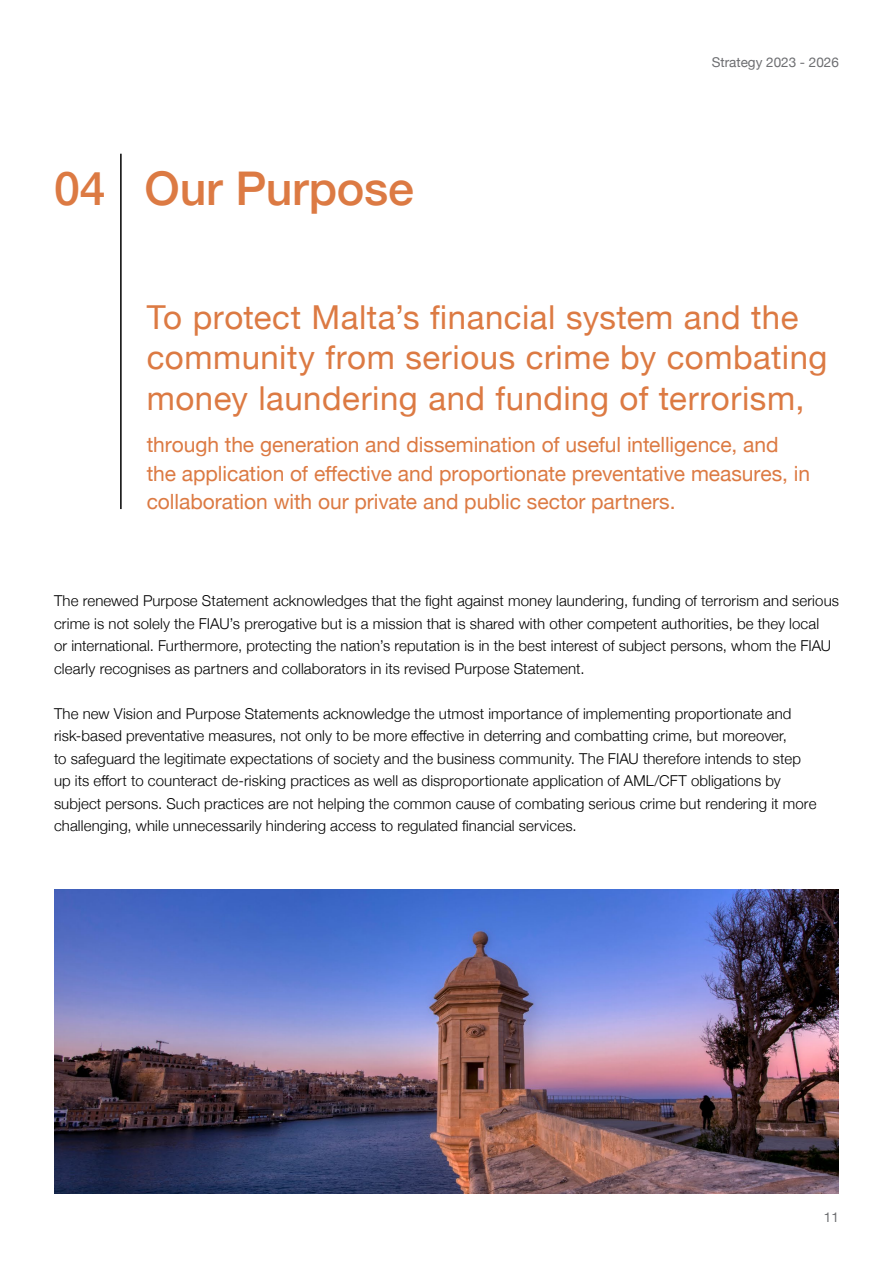
<style>
.page{position:relative;width:893px;height:1263px;background:#fff}
.page>*{position:absolute;margin:0;border:0;box-sizing:border-box;transform-origin:0 0}
.t1{font:500 46.5px "Helvetica Neue";letter-spacing:-.005em;color:#dc7a43}
.t2{font:33px/40.5px "Helvetica Neue";letter-spacing:.015em;color:#dc7a43}
.t3{font:21px/28.5px "Helvetica Neue";color:#dc7a43}
.t4{font:300 15px/22.5px "Helvetica Neue";letter-spacing:.005em;color:#000}
.t5{font:13.5px "Helvetica Neue";color:#6d6e71}
</style>
<div class="page">
<hr style="left:120px;top:154px;width:2px;height:355px;background:#000">
<img style="left:54px;top:890px;width:785px;height:304px">
<h1 class="t1" style="left:54px;top:151px;width:361px">04 Our Purpose</h1>
<p class="t5" style="left:712px;top:52px;width:129px">Strategy 2023 - 2026</p>
<h2 class="t2" style="left:147px;top:298px;width:682px">To protect Malta’s financial system and the community from serious crime by combating money laundering and funding of terrorism,</h2>
<h3 class="t3" style="left:147px;top:431px;width:665px">through the generation and dissemination of useful intelligence, and the application of effective and proportionate preventative measures, in collaboration with our private and public sector partners.</h3>
<p class="t4" style="left:54px;top:588px;width:786px">The renewed Purpose Statement acknowledges that the fight against money laundering, funding of terrorism and serious crime is not solely the FIAU’s prerogative but is a mission that is shared with other competent authorities, be they local<br>or international. Furthermore, protecting the nation’s reputation is in the best interest of subject persons, whom the FIAU clearly recognises as partners and collaborators in its revised Purpose Statement.</p>
<p class="t4" style="left:54px;top:701px;width:764px">The new Vision and Purpose Statements acknowledge the utmost importance of implementing proportionate and risk-based preventative measures, not only to be more effective in deterring and combatting crime, but moreover,<br>to safeguard the legitimate expectations of society and the business community. The FIAU therefore intends to step up its effort to counteract de-risking practices as well as disproportionate application of AML/CFT obligations by subject persons. Such practices are not helping the common cause of combating serious crime but rendering it more challenging, while unnecessarily hindering access to regulated financial services.</p>
<p class="t5" style="left:824px;top:1207px;width:17px">11</p>
</div>
